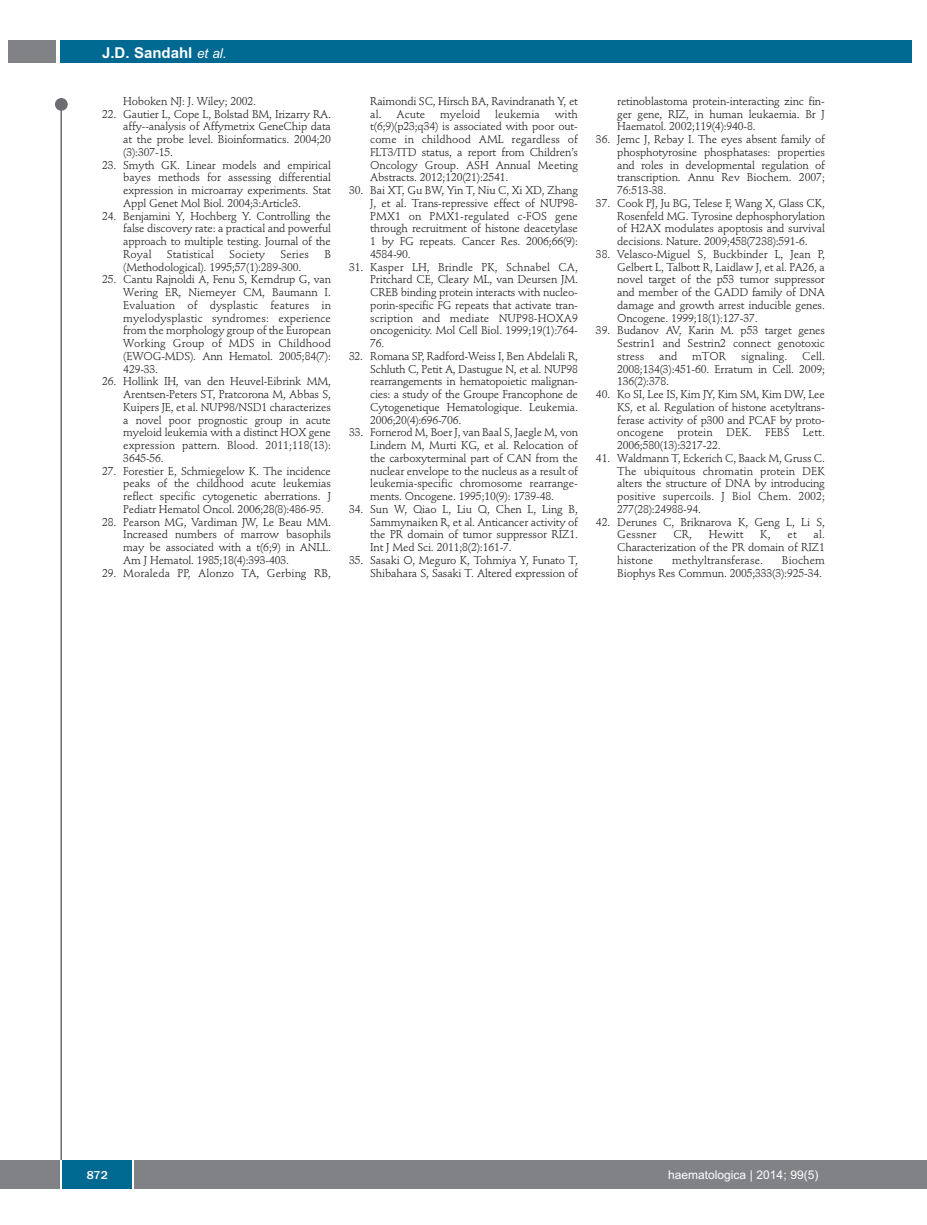
<style>
.page{position:relative;width:927px;height:1225px;background:#fff}
.page>*{position:absolute;margin:0;border:0;box-sizing:border-box;transform-origin:0 0}
.t1{font:700 15px "Arial";color:#fff}
.t2{font:12px "Arial";color:#fff}
.t3{font:500 12px "Franklin Gothic";color:#fff}
.t4{font:11.25px/12.8px "Stempel Schneidler";letter-spacing:-.015em;color:#231f20;text-align:justify}
.t5{font:11.25px "Stempel Schneidler";letter-spacing:.005em;color:#231f20}
.s1{font-weight:400;font-style:italic;font-size:13.5px}
</style>
<div class="page">
<div style="left:911px;top:1160px;width:16px;height:28px;background:#808285"></div>
<div style="left:55px;top:98px;width:13px;height:13px;background:#6c6d70;border-radius:50%"></div>
<hr style="left:60px;top:101px;width:2px;height:1061px;background:#6c6d70">
<div style="left:60px;top:40px;width:852px;height:22px;background:#006991"></div>
<div style="left:9px;top:40px;width:47px;height:22px;background:#808285"></div>
<div style="left:0;top:1160px;width:911px;height:28px;background:#808285"></div>
<div style="left:62px;top:1160px;width:71px;height:28px;background:#006991"></div>
<hr style="left:60px;top:1160px;width:2px;height:28px;background:#fff">
<svg style="left:133px;top:1160px;width:1px;height:28px"></svg>
<h1 class="t1" style="left:102px;top:44px;width:126px">J.D. Sandahl <span class="s1">et al.</span></h1>
<p class="t4" style="left:123px;top:96px;width:134px">Hoboken NJ: J. Wiley; 2002.</p>
<p class="t4" style="left:123px;top:108px;width:209px;text-indent:-21px">22. Gautier L, Cope L, Bolstad BM, Irizarry RA. affy--analysis of Affymetrix GeneChip data at the probe level. Bioinformatics. 2004;20 (3):307-15.</p>
<p class="t4" style="left:123px;top:159px;width:209px;text-indent:-21px">23. Smyth GK. Linear models and empirical bayes methods for assessing differential expression in microarray experiments. Stat Appl Genet Mol Biol. 2004;3:Article3.</p>
<p class="t4" style="left:123px;top:210px;width:209px;text-indent:-21px">24. Benjamini Y, Hochberg Y. Controlling the false discovery rate: a practical and powerful approach to multiple testing. Journal of the Royal</p>
<p class="t5" style="left:167px;top:249px;width:49px">Statistical</p>
<p class="t5" style="left:229px;top:249px;width:37px">Society</p>
<p class="t4" style="left:280px;top:249px;width:30px">Series</p>
<p class="t4" style="left:324px;top:249px;width:8px">B</p>
<p class="t4" style="left:123px;top:261px;width:180px">(Methodological). 1995;57(1):289-300.</p>
<p class="t4" style="left:123px;top:274px;width:209px;text-indent:-21px">25. Cantu Rajnoldi A, Fenu S, Kerndrup G, van Wering ER, Niemeyer CM, Baumann I.<br>Evaluation of dysplastic features in myelodysplastic syndromes: experience from the morphology group of the European Working Group of MDS in Childhood (EWOG-MDS). Ann Hematol. 2005;84(7):<br>429-33.</p>
<p class="t4" style="left:123px;top:376px;width:209px;text-indent:-21px">26. Hollink IH, van den Heuvel-Eibrink MM, Arentsen-Peters ST, Pratcorona M, Abbas S, Kuipers JE, et al. NUP98/NSD1 characterizes a novel poor prognostic group in acute myeloid leukemia with a distinct HOX gene expression pattern. Blood. 2011;118(13):<br>3645-56.</p>
<p class="t4" style="left:123px;top:465px;width:209px;text-indent:-21px">27. Forestier E, Schmiegelow K. The incidence peaks of the childhood acute leukemias reflect specific cytogenetic aberrations. J Pediatr Hematol Oncol. 2006;28(8):486-95.</p>
<p class="t4" style="left:123px;top:516px;width:209px;text-indent:-21px">28. Pearson MG, Vardiman JW, Le Beau MM.<br>Increased numbers of marrow basophils may be associated with a t(6;9) in ANLL.<br>Am J Hematol. 1985;18(4):393-403.</p>
<p class="t5" style="left:102px;top:568px;width:230px">29. Moraleda PP, Alonzo TA, Gerbing RB,</p>
<p class="t4" style="left:370px;top:96px;width:209px">Raimondi SC, Hirsch BA, Ravindranath Y, et al. Acute</p>
<p class="t4" style="left:370px;top:108px;width:209px;text-indent:185px">with t(6;9)(p23;q34) is associated with poor out&shy;come in childhood AML regardless of FLT3/ITD status, a report from Children’s Oncology Group. ASH Annual Meeting Abstracts. 2012;120(21):2541.</p>
<p class="t4" style="left:370px;top:185px;width:209px;text-indent:-21px">30. Bai XT, Gu BW, Yin T, Niu C, Xi XD, Zhang J, et al. Trans-repressive effect of NUP98- PMX1 on PMX1-regulated c-FOS gene through recruitment of histone deacetylase 1 by FG repeats. Cancer Res. 2006;66(9):<br>4584-90.</p>
<p class="t4" style="left:370px;top:261px;width:209px;text-indent:-21px">31. Kasper LH, Brindle PK, Schnabel CA, Pritchard CE, Cleary ML, van Deursen JM.<br>CREB binding protein interacts with nucleo&shy;porin-specific FG repeats that activate tran&shy;scription and mediate NUP98-HOXA9 oncogenicity. Mol Cell Biol. 1999;19(1):764- 76.</p>
<p class="t4" style="left:370px;top:351px;width:209px;text-indent:-21px">32. Romana SP, Radford-Weiss I, Ben Abdelali R, Schluth C, Petit A, Dastugue N, et al. NUP98 rearrangements in hematopoietic malignan&shy;cies: a study of the Groupe Francophone de Cytogenetique Hematologique. Leukemia.<br>2006;20(4):696-706.</p>
<p class="t4" style="left:370px;top:427px;width:209px;text-indent:-21px">33. Fornerod M, Boer J, van Baal S, Jaegle M, von Lindern M, Murti KG, et al. Relocation of the carboxyterminal part of CAN from the nuclear envelope to the nucleus as a result of leukemia-specific chromosome rearrange&shy;ments. Oncogene. 1995;10(9): 1739-48.</p>
<p class="t4" style="left:370px;top:504px;width:209px;text-indent:-21px">34. Sun W, Qiao L, Liu Q, Chen L, Ling B, Sammynaiken R, et al. Anticancer activity of the PR domain of tumor suppressor RIZ1.<br>Int J Med Sci. 2011;8(2):161-7.</p>
<p class="t4" style="left:349px;top:555px;width:230px;text-align:right">35. Sasaki O, Meguro K, Tohmiya Y, Funato T,<br>Shibahara S, Sasaki T. Altered expression of</p>
<p class="t5" style="left:440px;top:109px;width:42px">myeloid</p>
<p class="t5" style="left:495px;top:109px;width:46px">leukemia</p>
<p class="t4" style="left:617px;top:96px;width:209px">retinoblastoma protein-interacting zinc fin&shy;ger gene, RIZ, in human leukaemia. Br J Haematol. 2002;119(4):940-8.</p>
<p class="t4" style="left:617px;top:134px;width:209px;text-indent:-21px">36. Jemc J, Rebay I. The eyes absent family of phosphotyrosine phosphatases: properties and roles in developmental regulation of transcription. Annu Rev Biochem. 2007; 76:513-38.</p>
<p class="t4" style="left:617px;top:198px;width:209px;text-indent:-21px">37. Cook PJ, Ju BG, Telese F, Wang X, Glass CK, Rosenfeld MG. Tyrosine dephosphorylation of H2AX modulates apoptosis and survival decisions. Nature. 2009;458(7238):591-6.</p>
<p class="t4" style="left:617px;top:249px;width:209px;text-indent:-21px">38. Velasco-Miguel S, Buckbinder L, Jean P, Gelbert L, Talbott R, Laidlaw J, et al. PA26, a novel target of the p53 tumor suppressor and member of the GADD family of DNA damage and growth arrest inducible genes.<br>Oncogene. 1999;18(1):127-37.</p>
<p class="t4" style="left:617px;top:325px;width:209px;text-indent:-21px">39. Budanov AV, Karin M. p53 target genes Sestrin1 and Sestrin2 connect genotoxic stress</p>
<p class="t4" style="left:617px;top:351px;width:209px;text-indent:185px">Cell.<br>2008;134(3):451-60. Erratum in Cell. 2009; 136(2):378.</p>
<p class="t4" style="left:617px;top:389px;width:209px;text-indent:-21px">40. Ko SI, Lee IS, Kim JY, Kim SM, Kim DW, Lee KS, et al. Regulation of histone acetyltrans&shy;ferase activity of p300 and PCAF by proto&shy;oncogene protein DEK. FEBS Lett.<br>2006;580(13):3217-22.</p>
<p class="t4" style="left:617px;top:453px;width:209px;text-indent:-21px">41. Waldmann T, Eckerich C, Baack M, Gruss C.<br>The ubiquitous chromatin protein DEK alters the structure of DNA by introducing positive supercoils. J Biol Chem. 2002; 277(28):24988-94.</p>
<p class="t4" style="left:617px;top:516px;width:209px;text-indent:-21px">42. Derunes C, Briknarova K, Geng L, Li S,<br>Gessner</p>
<p class="t4" style="left:659px;top:351px;width:20px">and</p>
<p class="t4" style="left:692px;top:351px;width:36px">mTOR</p>
<p class="t5" style="left:741px;top:351px;width:48px">signaling.</p>
<p class="t4" style="left:617px;top:529px;width:209px;text-indent:196px">al.<br>Characterization of the PR domain of RIZ1 histone</p>
<p class="t4" style="left:673px;top:529px;width:20px">CR,</p>
<p class="t4" style="left:709px;top:529px;width:36px">Hewitt</p>
<p class="t4" style="left:760px;top:529px;width:12px">K,</p>
<p class="t4" style="left:788px;top:529px;width:11px">et</p>
<p class="t4" style="left:617px;top:555px;width:209px;text-align:right">Biochem<br>Biophys Res Commun. 2005;333(3):925-34.</p>
<p class="t5" style="left:672px;top:555px;width:92px">methyltransferase.</p>
<p class="t3" style="left:87px;top:1167px;width:22px">872</p>
<p class="t2" style="left:668px;top:1167px;width:152px">haematologica | 2014; 99(5)</p>
</div>
